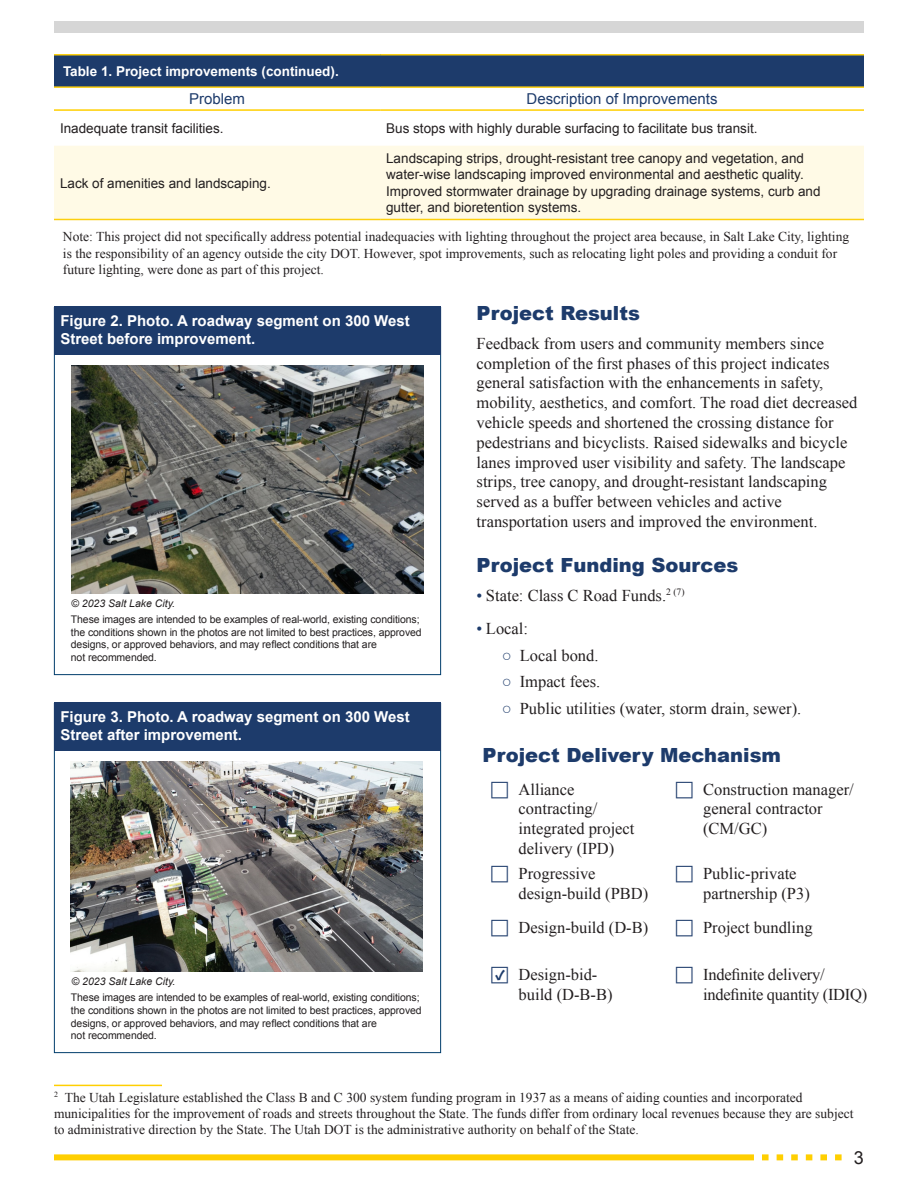
<style>
.page{position:relative;width:918px;height:1188px;background:#fff}
.page>*{position:absolute;margin:0;border:0;box-sizing:border-box;transform-origin:0 0}
.t1{font:900 19.5px "Arial";color:#1d3b6b}
.t2{font:18px "Arial";color:#231f20}
.t3{font:16.5px/19.8px "Times New Roman";color:#231f20}
.t4{font:700 15px/18px "Arial";color:#fff}
.t5{font:15px "Arial";color:#1d3b6b}
.t6{font:900 15px "Source Sans Pro";color:#1d3b6b}
.t7{font:13.5px/16.2px "Times New Roman";color:#231f20}
.t8{font:13.5px/16.2px "Arial";color:#231f20}
.t9{font:700 13.5px "Arial";color:#fff}
.t10{font:10.5px/12.6px "Arial";letter-spacing:-.01em;color:#231f20}
.t11{font:italic 10.5px "Arial";color:#231f20}
.s1{color:#1d3b6b}
</style>
<div class="page">
<div style="left:54px;top:21px;width:810px;height:12px;background:#d6d6d6"></div>
<svg style="left:762px;top:1154px;width:80px;height:6px"></svg>
<div style="left:54px;top:1154px;width:700px;height:6px;background:#ffcf01"></div>
<div style="left:54px;top:55px;width:810px;height:32px;background:#1d3b6b"></div>
<div style="left:54px;top:146px;width:810px;height:73px;background:#fffae6"></div>
<hr style="left:54px;top:109px;width:326px;height:2px;background:#ffcf01">
<hr style="left:380px;top:109px;width:484px;height:2px;background:#ffcf01">
<hr style="left:54px;top:219px;width:326px;height:1px;background:#fccf0e">
<hr style="left:380px;top:219px;width:484px;height:1px;background:#fccf0e">
<hr style="left:54px;top:54px;width:326px;height:2px;background:#fccf0e">
<hr style="left:380px;top:54px;width:484px;height:2px;background:#fccf0e">
<hr style="left:54px;top:86px;width:326px;height:2px;background:#fccf0e">
<hr style="left:380px;top:86px;width:484px;height:2px;background:#fccf0e">
<div style="left:54px;top:306px;width:387px;height:48px;background:#1d3b6b"></div>
<img style="left:71px;top:366px;width:353px;height:228px">
<div style="left:54px;top:702px;width:387px;height:48px;background:#1d3b6b"></div>
<img style="left:71px;top:762px;width:352px;height:210px">
<hr style="left:54px;top:1085px;width:108px;height:1px;background:#ffcf01">
<p class="t9" style="left:63px;top:62px;width:277px">Table 1. Project improvements (continued).</p>
<p class="t5" style="left:189px;top:89px;width:57px">Problem</p>
<p class="t5" style="left:527px;top:89px;width:192px">Description of Improvements</p>
<p class="t8" style="left:60px;top:120px;width:165px">Inadequate transit facilities.</p>
<p class="t8" style="left:386px;top:120px;width:373px">Bus stops with highly durable surfacing to facilitate bus transit.</p>
<p class="t8" style="left:386px;top:151px;width:436px">Landscaping strips, drought-resistant tree canopy and vegetation, and water-wise landscaping improved environmental and aesthetic quality.<br>Improved stormwater drainage by upgrading drainage systems, curb and gutter, and bioretention systems.</p>
<p class="t7" style="left:63px;top:229px;width:788px">Note: This project did not specifically address potential inadequacies with lighting throughout the project area because, in Salt Lake City, lighting is the responsibility of an agency outside the city DOT. However, spot improvements, such as relocating light poles and providing a conduit for future lighting, were done as part of this project.</p>
<p class="t4" style="left:60px;top:313px;width:351px">Figure 2. Photo. A roadway segment on 300 West<br>Street before improvement.</p>
<p class="t8" style="left:60px;top:175px;width:212px">Lack of amenities and landscaping.</p>
<h1 class="t1" style="left:477px;top:299px;width:165px">Project Results</h1>
<p class="t3" style="left:477px;top:333px;width:382px">Feedback from users and community members since completion of the first phases of this project indicates general satisfaction with the enhancements in safety, mobility, aesthetics, and comfort. The road diet decreased vehicle speeds and shortened the crossing distance for pedestrians and bicyclists. Raised sidewalks and bicycle lanes improved user visibility and safety. The landscape strips, tree canopy, and drought-resistant landscaping served as a buffer between vehicles and active transportation users and improved the environment.</p>
<h1 class="t1" style="left:477px;top:551px;width:263px">Project Funding Sources</h1>
<p class="t3" style="left:477px;top:585px;width:209px"><span class="s1">•</span> State: Class C Road Funds.<sup>2</sup> <sup>(7)</sup></p>
<p class="t3" style="left:477px;top:618px;width:53px"><span class="s1">•</span> Local:</p>
<p class="t3" style="left:502px;top:645px;width:98px"><span class="s1">○</span> Local bond.</p>
<p class="t3" style="left:502px;top:671px;width:100px"><span class="s1">○</span> Impact fees.</p>
<p class="t3" style="left:502px;top:698px;width:301px"><span class="s1">○</span> Public utilities (water, storm drain, sewer).</p>
<p class="t11" style="left:71px;top:596px;width:105px">© 2023 Salt Lake City.</p>
<p class="t10" style="left:71px;top:613px;width:352px">These images are intended to be examples of real-world, existing conditions; the conditions shown in the photos are not limited to best practices, approved designs, or approved behaviors, and may reflect conditions that are<br>not recommended.</p>
<p class="t4" style="left:60px;top:709px;width:351px">Figure 3. Photo. A roadway segment on 300 West<br>Street after improvement.</p>
<p class="t11" style="left:72px;top:974px;width:105px">© 2023 Salt Lake City.</p>
<p class="t10" style="left:71px;top:991px;width:352px">These images are intended to be examples of real-world, existing conditions; the conditions shown in the photos are not limited to best practices, approved designs, or approved behaviors, and may reflect conditions that are<br>not recommended.</p>
<h1 class="t1" style="left:483px;top:741px;width:300px">Project Delivery Mechanism</h1>
<p class="t3" style="left:519px;top:779px;width:117px">Alliance contracting/ integrated project delivery (IPD)</p>
<p class="t3" style="left:703px;top:779px;width:152px">Construction manager/ general contractor (CM/GC)</p>
<p class="t3" style="left:519px;top:863px;width:131px">Progressive design-build (PBD)</p>
<p class="t3" style="left:703px;top:863px;width:108px">Public-private partnership (P3)</p>
<p class="t3" style="left:519px;top:917px;width:131px">Design-build (D-B)</p>
<p class="t3" style="left:703px;top:917px;width:111px">Project bundling</p>
<p class="t3" style="left:519px;top:964px;width:95px">Design-bid&shy;build (D-B-B)</p>
<p class="t3" style="left:703px;top:964px;width:166px">Indefinite delivery/ indefinite quantity (IDIQ)</p>
<p class="t6" style="left:495px;top:965px;width:11px">✓</p>
<p class="t7" style="left:54px;top:1089px;width:801px"><sup>2</sup> The Utah Legislature established the Class B and C 300 system funding program in 1937 as a means of aiding counties and incorporated municipalities for the improvement of roads and streets throughout the State. The funds differ from ordinary local revenues because they are subject to administrative direction by the State. The Utah DOT is the administrative authority on behalf of the State.</p>
<p class="t2" style="left:854px;top:1146px;width:12px">3</p>
</div>
